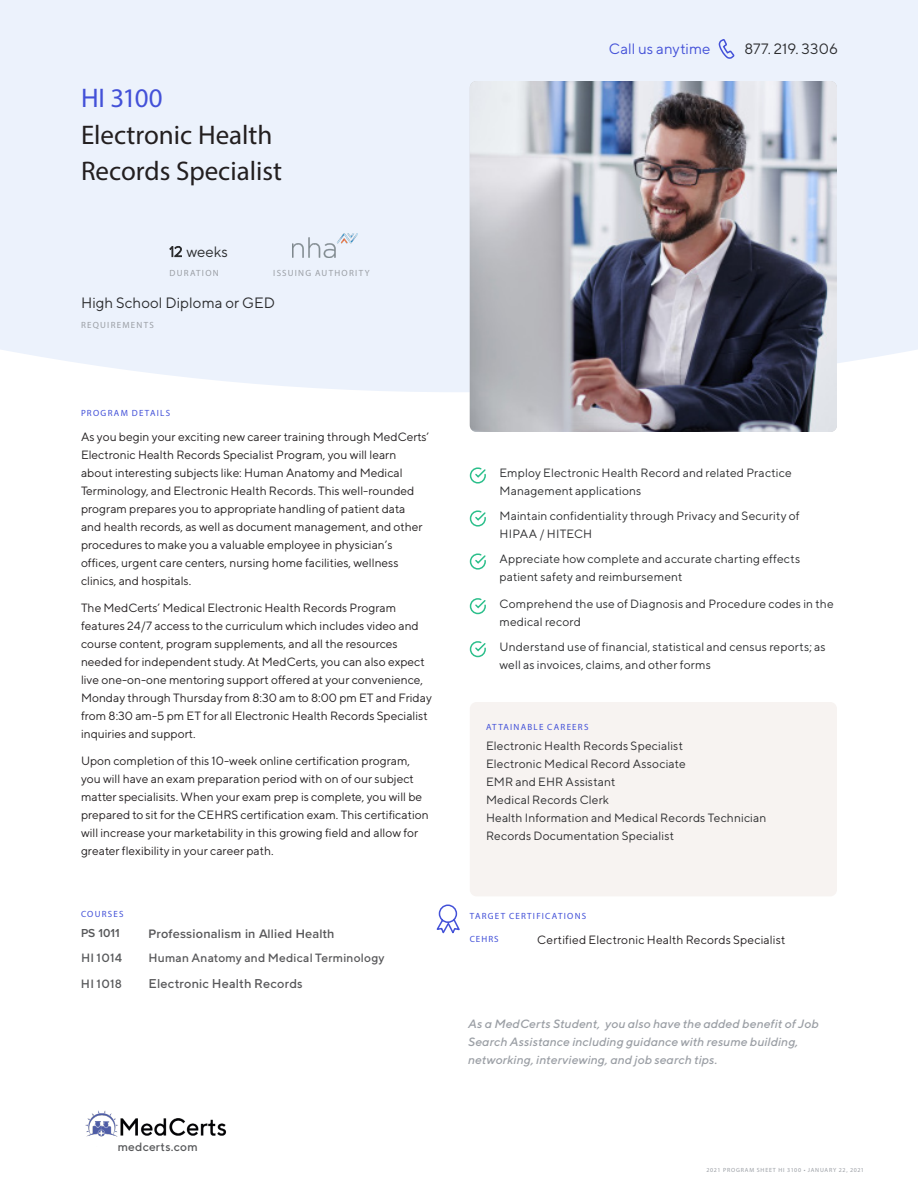
<style>
.page{position:relative;width:918px;height:1188px;background:#fff}
.page>*{position:absolute;margin:0;border:0;box-sizing:border-box;transform-origin:0 0}
.Program_Title{font:27px/36px "Myriad Pro";color:#231f20}
.Title_Small_Carbon{font:27px "Myriad Pro";letter-spacing:-.035em;color:#4351d8}
.Running_Text_Small{font:15px "TT Norms";letter-spacing:.005em;color:#2b2c2e}
.Running_Text_Small-2{font:15px "TT Norms";color:#4351d8}
.t1{font:600 12.75px "Proxima Nova";letter-spacing:.015em;color:#58585a}
.courses{font:500 12.75px "TT Norms";letter-spacing:.01em;color:#58585a}
.body{font:12px/18px "TT Norms";color:#231f20}
.Running_Text_Extra_S{font:12px/18px "TT Norms";letter-spacing:.01em;color:#2b2c2e}
.Title_Carbon{font:12px/18px "TT Norms";letter-spacing:.01em;color:#2b2c2e}
.Running_Text_Extra_S-2{font:italic 500 12px/18px "TT Norms";letter-spacing:.01em;color:#9b9fa5}
.Running_Text_Extra_S-3{font:12px "TT Norms";letter-spacing:.01em;color:#231f20}
.courses-2{font:500 12px "TT Norms";letter-spacing:.015em;color:#58585a}
.Running_Text_Extra_S-4{font:500 12px "TT Norms";letter-spacing:.02em;color:#57585a}
.t2{font:600 12px "Proxima Nova";color:#57585a}
.Running_Text_Medium{font:9px "Myriad Pro";letter-spacing:.14em;color:#4351d8}
.Running_Text_Medium-2{font:9px "Myriad Pro";letter-spacing:.14em;color:#9b9fa5}
.Running_Text_Medium-3{font:6px "Myriad Pro";letter-spacing:.105em;color:#9b9fa5}
.s1{font-family:"Proxima Nova";font-weight:300}
</style>
<div class="page">
<div style="left:0;top:0;width:918px;height:392px;background:#ecf2fc"></div>
<svg style="left:469px;top:467px;width:17px;height:17px"></svg>
<svg style="left:469px;top:510px;width:17px;height:17px"></svg>
<svg style="left:469px;top:553px;width:17px;height:17px"></svg>
<svg style="left:469px;top:598px;width:17px;height:17px"></svg>
<svg style="left:469px;top:641px;width:17px;height:17px"></svg>
<img style="left:470px;top:81px;width:367px;height:351px">
<svg style="left:718px;top:38px;width:17px;height:22px"></svg>
<svg style="left:436px;top:904px;width:24px;height:30px"></svg>
<div style="left:470px;top:702px;width:367px;height:194px;background:#f7f3f1;border-radius:7px"></div>
<img style="left:292px;top:234px;width:66px;height:24px">
<img style="left:85px;top:1110px;width:141px;height:27px">
<p class="Title_Small_Carbon" style="left:81px;top:81px;width:83px">HI 3100</p>
<p class="Program_Title" style="left:81px;top:116px;width:203px">Electronic Health<br>Records Specialist</p>
<p class="Running_Text_Small" style="left:169px;top:242px;width:60px"><span class="s1">12</span> weeks</p>
<p class="Running_Text_Medium-2" style="left:170px;top:268px;width:51px">DURATION</p>
<p class="Running_Text_Medium-2" style="left:273px;top:268px;width:98px">ISSUING AUTHORITY</p>
<p class="Running_Text_Small" style="left:81px;top:293px;width:195px">High School Diploma or GED</p>
<p class="Running_Text_Medium-2" style="left:81px;top:319px;width:74px">REQUIREMENTS</p>
<p class="Running_Text_Medium" style="left:81px;top:407px;width:91px">PROGRAM DETAILS</p>
<p class="body" style="left:81px;top:427px;width:350px">As you begin your exciting new career training through MedCerts’ Electronic Health Records Specialist Program, you will learn about interesting subjects like: Human Anatomy and Medical Terminology, and Electronic Health Records. This well-rounded program prepares you to appropriate handling of patient data<br>and health records, as well as document management, and other procedures to make you a valuable employee in physician’s offices, urgent care centers, nursing home facilities, wellness clinics, and hospitals.</p>
<p class="body" style="left:81px;top:598px;width:352px">The MedCerts’ Medical Electronic Health Records Program features 24/7 access to the curriculum which includes video and course content, program supplements, and all the resources needed for independent study. At MedCerts, you can also expect live one-on-one mentoring support offered at your convenience, Monday through Thursday from 8:30 am to 8:00 pm ET and Friday from 8:30 am-5 pm ET for all Electronic Health Records Specialist inquiries and support.</p>
<p class="body" style="left:81px;top:751px;width:349px">Upon completion of this 10-week online certification program, you will have an exam preparation period with on of our subject matter specialisits. When your exam prep is complete, you will be prepared to sit for the CEHRS certification exam. This certification will increase your marketability in this growing field and allow for greater flexibility in your career path.</p>
<p class="Running_Text_Medium" style="left:81px;top:908px;width:44px">COURSES</p>
<p class="t2" style="left:81px;top:924px;width:40px">PS 1011</p>
<p class="t1" style="left:148px;top:924px;width:187px">Professionalism in Allied Health</p>
<p class="Running_Text_Extra_S-4" style="left:81px;top:951px;width:43px">HI 1014</p>
<p class="courses-2" style="left:148px;top:950px;width:238px">Human Anatomy and Medical Terminology</p>
<p class="Running_Text_Extra_S-4" style="left:81px;top:976px;width:43px">HI 1018</p>
<p class="courses" style="left:148px;top:976px;width:156px">Electronic Health Records</p>
<p class="Running_Text_Extra_S-4" style="left:118px;top:1140px;width:81px">medcerts.com</p>
<p class="Running_Text_Small-2" style="left:609px;top:40px;width:103px">Call us anytime</p>
<p class="Running_Text_Small" style="left:744px;top:40px;width:95px">877. 219. 3306</p>
<p class="Running_Text_Extra_S" style="left:500px;top:464px;width:294px">Employ Electronic Health Record and related Practice<br>Management applications</p>
<p class="Running_Text_Extra_S" style="left:500px;top:507px;width:302px">Maintain confidentiality through Privacy and Security of<br>HIPAA / HITECH</p>
<p class="Running_Text_Extra_S" style="left:500px;top:550px;width:302px">Appreciate how complete and accurate charting effects patient safety and reimbursement</p>
<p class="Running_Text_Extra_S" style="left:500px;top:594px;width:336px">Comprehend the use of Diagnosis and Procedure codes in the medical record</p>
<p class="Running_Text_Extra_S" style="left:500px;top:637px;width:328px">Understand use of financial, statistical and census reports; as well as invoices, claims, and other forms</p>
<p class="Running_Text_Medium" style="left:486px;top:722px;width:104px">ATTAINABLE CAREERS</p>
<p class="Title_Carbon" style="left:486px;top:737px;width:201px">Electronic Health Records Specialist<br>Electronic Medical Record Associate</p>
<p class="Title_Carbon" style="left:486px;top:773px;width:282px">EMR and EHR Assistant<br>Medical Records Clerk<br>Health Information and Medical Records Technician</p>
<p class="Title_Carbon" style="left:486px;top:827px;width:190px">Records Documentation Specialist</p>
<p class="Running_Text_Medium" style="left:470px;top:911px;width:118px">TARGET CERTIFICATIONS</p>
<p class="Running_Text_Medium" style="left:470px;top:934px;width:30px">CEHRS</p>
<p class="Running_Text_Extra_S-3" style="left:537px;top:933px;width:250px">Certified Electronic Health Records Specialist</p>
<p class="Running_Text_Extra_S-2" style="left:468px;top:1014px;width:352px">As a MedCerts Student, you also have the added benefit of Job<br>Search Assistance including guidance with resume building, networking, interviewing, and job search tips.</p>
<p class="Running_Text_Medium-3" style="left:707px;top:1166px;width:26px">2021 Program</p>
<p class="Running_Text_Medium-3" style="left:757px;top:1166px;width:9px">Sheet</p>
<p class="Running_Text_Medium-3" style="left:779px;top:1166px;width:38px">HI 3100 • January</p>
<p class="Running_Text_Medium-3" style="left:839px;top:1166px;width:27px">22, 2021</p>
</div>
